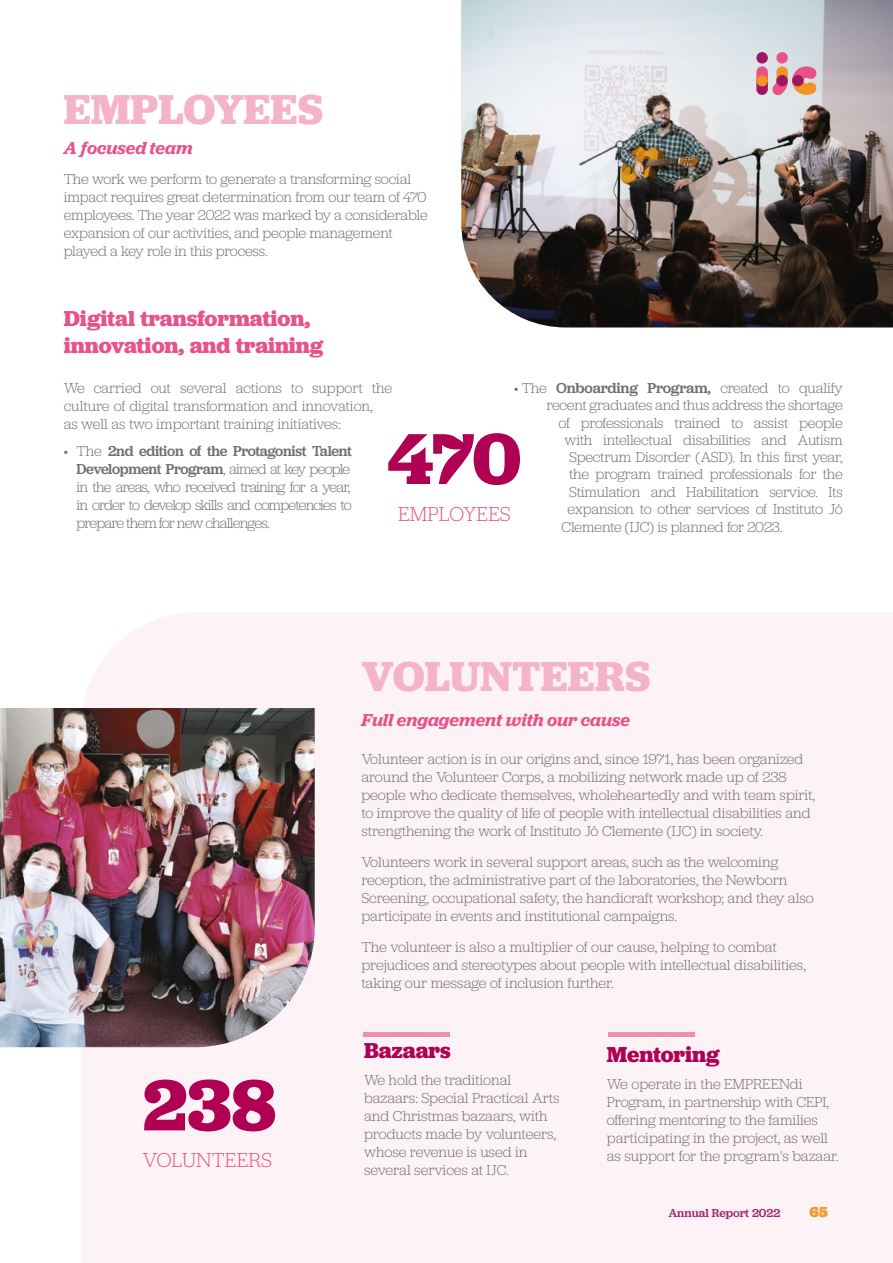
<style>
.page{position:relative;width:893px;height:1263px;background:#fff}
.page>*{position:absolute;margin:0;border:0;box-sizing:border-box;transform-origin:0 0}
.t1{font:700 75px "Jubilat";letter-spacing:-.015em;color:#af0054}
.t2{font:700 43.5px "Jubilat";color:#f4b3c7}
.t3{font:700 22.5px/27px "Jubilat";letter-spacing:-.005em;color:#e75288}
.t4{font:700 22.5px "Jubilat";color:#af0054}
.t5{font:300 21px "Jubilat";color:#e75288}
.t6{font:italic 600 18px "Jubilat";color:#e75288}
.t7{font:300 15px/18px "Jubilat";letter-spacing:-.01em;color:#706f6f}
.t8{font:900 15px "Jubilat";color:#f49931}
.t9{font:500 12px "Jubilat";color:#a22567}
.s1{font-weight:500}
</style>
<div class="page">
<div style="left:81px;top:613px;width:812px;height:650px;background:#fdf3f6"></div>
<img style="left:461px;top:0;width:432px;height:327px">
<img style="left:0;top:708px;width:315px;height:339px">
<svg style="left:363px;top:1032px;width:87px;height:4px"></svg>
<svg style="left:608px;top:1032px;width:87px;height:4px"></svg>
<svg style="left:772px;top:66px;width:45px;height:30px"></svg>
<div style="left:756px;top:66px;width:12px;height:20px;background:#e75288;border-radius:6px"></div>
<div style="left:776px;top:66px;width:12px;height:20px;background:#f39325;border-radius:6px"></div>
<svg style="left:756px;top:75px;width:12px;height:20px"></svg>
<div style="left:756px;top:52px;width:12px;height:12px;background:#9e1662;border-radius:50%"></div>
<div style="left:776px;top:52px;width:12px;height:12px;background:#e75288;border-radius:50%"></div>
<div style="left:792px;top:75px;width:12px;height:11px;background:#9e1662;border-radius:50%"></div>
<div style="left:776px;top:75px;width:12px;height:11px;background:#9e1662;border-radius:50%"></div>
<div style="left:756px;top:75px;width:12px;height:11px;background:#f39325;border-radius:50%"></div>
<h2 class="t2" style="left:64px;top:81px;width:261px">EMPLOYEES</h2>
<p class="t6" style="left:64px;top:136px;width:130px">A focused team</p>
<p class="t7" style="left:64px;top:170px;width:365px">The work we perform to generate a transforming social impact requires great determination from our team of 470 employees. The year 2022 was marked by a considerable expansion of our activities, and people management played a key role in this process.</p>
<h3 class="t3" style="left:64px;top:305px;width:261px">Digital transformation, innovation, and training</h3>
<p class="t7" style="left:514px;top:379px;width:330px">• The <span class="s1">Onboarding Program,</span> created to qualify</p>
<p class="t7" style="left:546px;top:396px;width:298px">recent graduates and thus address the shortage</p>
<p class="t7" style="left:558px;top:413px;width:286px">of professionals trained to assist people</p>
<p class="t7" style="left:564px;top:430px;width:280px">with intellectual disabilities and Autism</p>
<p class="t7" style="left:569px;top:448px;width:275px">Spectrum Disorder (ASD). In this first year,</p>
<p class="t7" style="left:569px;top:465px;width:275px">the program trained professionals for the</p>
<p class="t7" style="left:569px;top:482px;width:275px">Stimulation and Habilitation service. Its</p>
<p class="t7" style="left:567px;top:499px;width:277px">expansion to other services of Instituto Jô</p>
<p class="t7" style="left:561px;top:517px;width:222px">Clemente (IJC) is planned for 2023.</p>
<p class="t7" style="left:64px;top:379px;width:330px">We carried out several actions to support the culture of digital transformation and innovation,<br>as well as two important training initiatives:</p>
<p class="t7" style="left:77px;top:441px;width:277px;text-align:justify;text-indent:-13px">• The <span class="s1">2nd edition of the Protagonist Talent Development Program</span>, aimed at key people in the areas, who received training for a year, in order to develop skills and competencies to prepare them for new challenges.</p>
<h1 class="t1" style="left:387px;top:410px;width:136px">470</h1>
<h3 class="t5" style="left:398px;top:501px;width:114px">EMPLOYEES</h3>
<h2 class="t2" style="left:361px;top:648px;width:291px">VOLUNTEERS</h2>
<p class="t6" style="left:361px;top:708px;width:270px">Full engagement with our cause</p>
<h1 class="t1" style="left:142px;top:1057px;width:135px">238</h1>
<h3 class="t5" style="left:142px;top:1147px;width:131px">VOLUNTEERS</h3>
<p class="t7" style="left:361px;top:750px;width:455px">Volunteer action is in our origins and, since 1971, has been organized around the Volunteer Corps, a mobilizing network made up of 238 people who dedicate themselves, wholeheartedly and with team spirit, to improve the quality of life of people with intellectual disabilities and strengthening the work of Instituto Jô Clemente (IJC) in society.</p>
<p class="t7" style="left:361px;top:852px;width:454px">Volunteers work in several support areas, such as the welcoming reception, the administrative part of the laboratories, the Newborn Screening, occupational safety, the handicraft workshop; and they also participate in events and institutional campaigns.</p>
<p class="t7" style="left:361px;top:937px;width:446px">The volunteer is also a multiplier of our cause, helping to combat prejudices and stereotypes about people with intellectual disabilities, taking our message of inclusion further.</p>
<h3 class="t4" style="left:364px;top:1036px;width:88px">Bazaars</h3>
<p class="t7" style="left:364px;top:1070px;width:197px">We hold the traditional bazaars: Special Practical Arts and Christmas bazaars, with products made by volunteers, whose revenue is used in several services at IJC.</p>
<h3 class="t4" style="left:607px;top:1040px;width:114px">Mentoring</h3>
<p class="t7" style="left:607px;top:1074px;width:233px">We operate in the EMPREENdi Program, in partnership with CEPI, offering mentoring to the families participating in the project, as well as support for the program's bazaar.</p>
<p class="t9" style="left:669px;top:1205px;width:113px">Annual Report 2022</p>
<p class="t8" style="left:810px;top:1202px;width:20px">65</p>
</div>
